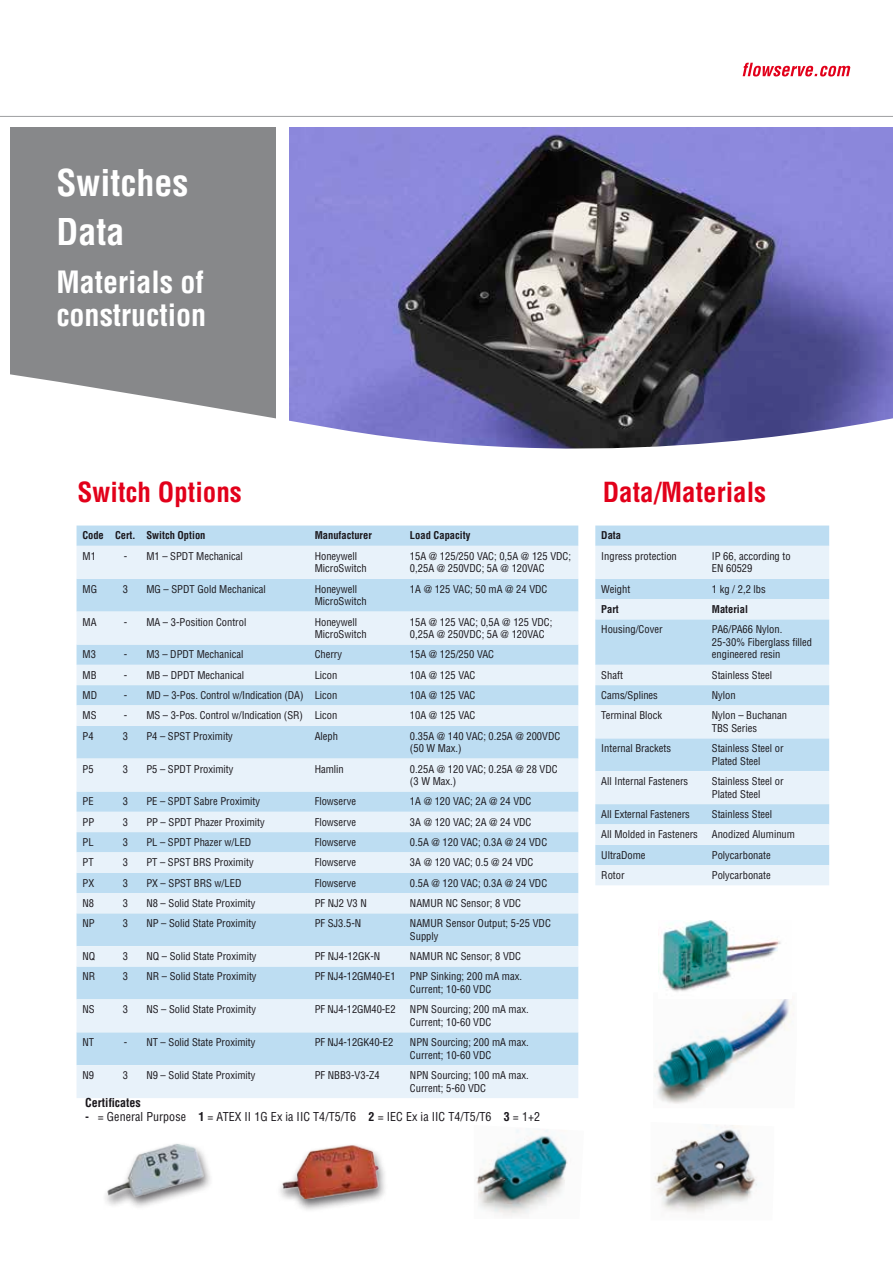
<style>
.page{position:relative;width:893px;height:1263px;background:#fff}
.page>*{position:absolute;margin:0;border:0;box-sizing:border-box;transform-origin:0 0}
.t1{font:700 condensed 36px/49.5px "Helvetica LT Std";color:#fff}
.t2{font:700 condensed 30px/33px "Helvetica LT Std";color:#fff}
.t3{font:700 condensed 27px "Helvetica LT Std";color:#e2001a}
.t4{font:condensed 12px "Helvetica LT Std";letter-spacing:.005em;color:#1a171c}
.t5{font:700 condensed 12px "Helvetica LT Std";letter-spacing:.005em;color:#1a171c}
.t6{font:condensed 10.5px/12.6px "Helvetica LT Std";color:#1a171c}
.t7{font:700 condensed 10.5px "Helvetica LT Std";color:#1a171c}
.s1{font-weight:700}
</style>
<div class="page">
<svg style="left:743px;top:63px;width:107px;height:14px"></svg>
<hr style="left:0;top:116px;width:893px;height:1px;background:#9d9ea0">
<img style="left:289px;top:128px;width:604px;height:195px">
<div style="left:11px;top:128px;width:265px;height:292px;background:#87888a"></div>
<svg style="left:10px;top:323px;width:883px;height:126px"></svg>
<svg style="left:77px;top:525px;width:501px;height:21px;background:#bfdef2"></svg>
<svg style="left:77px;top:546px;width:501px;height:552px;background:#d3e8f6"></svg>
<svg style="left:595px;top:525px;width:234px;height:21px;background:#bfdef2"></svg>
<svg style="left:595px;top:546px;width:234px;height:339px;background:#d4e8f6"></svg>
<img style="left:654px;top:999px;width:140px;height:105px">
<img style="left:662px;top:920px;width:119px;height:72px">
<img style="left:654px;top:1124px;width:104px;height:89px">
<img style="left:476px;top:1129px;width:92px;height:87px">
<div style="left:101px;top:1142px;width:288px;height:71px;background:#1a171c;opacity:.69"></div>
<img style="left:108px;top:1143px;width:281px;height:55px">
<h1 class="t1" style="left:56px;top:158px;width:134px">Switches<br>Data</h1>
<h2 class="t2" style="left:56px;top:266px;width:151px">Materials of construction</h2>
<h3 class="t3" style="left:78px;top:476px;width:166px">Switch Options</h3>
<h3 class="t3" style="left:603px;top:476px;width:165px">Data/Materials</h3>
<p class="t7" style="left:83px;top:529px;width:125px">Code Cert. Switch Option</p>
<p class="t7" style="left:315px;top:529px;width:59px">Manufacturer</p>
<p class="t7" style="left:410px;top:529px;width:62px">Load Capacity</p>
<p class="t6" style="left:83px;top:550px;width:15px">M1</p>
<p class="t6" style="left:124px;top:550px;width:121px">- M1 – SPDT Mechanical</p>
<p class="t6" style="left:315px;top:550px;width:53px">Honeywell<br>MicroSwitch</p>
<p class="t6" style="left:410px;top:550px;width:163px">15A @ 125/250 VAC; 0,5A @ 125 VDC;<br>0,25A @ 250VDC; 5A @ 120VAC</p>
<p class="t6" style="left:83px;top:582px;width:16px">MG</p>
<p class="t6" style="left:123px;top:582px;width:7px">3</p>
<p class="t6" style="left:146px;top:582px;width:121px">MG – SPDT Gold Mechanical</p>
<p class="t6" style="left:315px;top:582px;width:53px">Honeywell<br>MicroSwitch</p>
<p class="t6" style="left:410px;top:582px;width:139px">1A @ 125 VAC; 50 mA @ 24 VDC</p>
<p class="t6" style="left:83px;top:615px;width:16px">MA</p>
<p class="t6" style="left:124px;top:615px;width:124px">- MA – 3-Position Control</p>
<p class="t6" style="left:315px;top:615px;width:53px">Honeywell<br>MicroSwitch</p>
<p class="t6" style="left:410px;top:615px;width:144px">15A @ 125 VAC; 0,5A @ 125 VDC;<br>0,25A @ 250VDC; 5A @ 120VAC</p>
<p class="t6" style="left:83px;top:648px;width:15px">M3</p>
<p class="t6" style="left:124px;top:648px;width:121px">- M3 – DPDT Mechanical</p>
<p class="t6" style="left:315px;top:648px;width:29px">Cherry</p>
<p class="t6" style="left:410px;top:648px;width:86px">15A @ 125/250 VAC</p>
<p class="t6" style="left:83px;top:668px;width:16px">MB</p>
<p class="t6" style="left:124px;top:668px;width:122px">- MB – DPDT Mechanical</p>
<p class="t6" style="left:315px;top:668px;width:24px">Licon</p>
<p class="t6" style="left:410px;top:668px;width:67px">10A @ 125 VAC</p>
<p class="t6" style="left:83px;top:689px;width:16px">MD</p>
<p class="t6" style="left:124px;top:689px;width:215px">- MD – 3-Pos. Control w/Indication (DA) Licon</p>
<p class="t6" style="left:410px;top:689px;width:67px">10A @ 125 VAC</p>
<p class="t6" style="left:83px;top:709px;width:16px">MS</p>
<p class="t6" style="left:124px;top:709px;width:215px">- MS – 3-Pos. Control w/Indication (SR) Licon</p>
<p class="t6" style="left:410px;top:709px;width:67px">10A @ 125 VAC</p>
<p class="t6" style="left:83px;top:729px;width:13px">P4</p>
<p class="t6" style="left:123px;top:729px;width:7px">3</p>
<p class="t6" style="left:146px;top:729px;width:88px">P4 – SPST Proximity</p>
<p class="t6" style="left:315px;top:729px;width:25px">Aleph</p>
<p class="t6" style="left:410px;top:729px;width:152px">0.35A @ 140 VAC; 0.25A @ 200VDC (50 W Max.)</p>
<p class="t6" style="left:83px;top:762px;width:13px">P5</p>
<p class="t6" style="left:123px;top:762px;width:7px">3</p>
<p class="t6" style="left:146px;top:762px;width:89px">P5 – SPDT Proximity</p>
<p class="t6" style="left:315px;top:762px;width:31px">Hamlin</p>
<p class="t6" style="left:410px;top:762px;width:149px">0.25A @ 120 VAC; 0.25A @ 28 VDC (3 W Max.)</p>
<p class="t6" style="left:83px;top:795px;width:13px">PE</p>
<p class="t6" style="left:123px;top:795px;width:7px">3</p>
<p class="t6" style="left:146px;top:795px;width:115px">PE – SPDT Sabre Proximity</p>
<p class="t6" style="left:315px;top:795px;width:43px">Flowserve</p>
<p class="t6" style="left:410px;top:795px;width:123px">1A @ 120 VAC; 2A @ 24 VDC</p>
<p class="t6" style="left:83px;top:815px;width:13px">PP</p>
<p class="t6" style="left:123px;top:815px;width:7px">3</p>
<p class="t6" style="left:146px;top:815px;width:120px">PP – SPDT Phazer Proximity</p>
<p class="t6" style="left:315px;top:815px;width:43px">Flowserve</p>
<p class="t6" style="left:410px;top:815px;width:123px">3A @ 120 VAC; 2A @ 24 VDC</p>
<p class="t6" style="left:83px;top:836px;width:13px">PL</p>
<p class="t6" style="left:123px;top:836px;width:7px">3</p>
<p class="t6" style="left:146px;top:836px;width:107px">PL – SPDT Phazer w/LED</p>
<p class="t6" style="left:315px;top:836px;width:43px">Flowserve</p>
<p class="t6" style="left:410px;top:836px;width:139px">0.5A @ 120 VAC; 0.3A @ 24 VDC</p>
<p class="t6" style="left:83px;top:856px;width:13px">PT</p>
<p class="t6" style="left:123px;top:856px;width:7px">3</p>
<p class="t6" style="left:146px;top:856px;width:109px">PT – SPST BRS Proximity</p>
<p class="t6" style="left:315px;top:856px;width:43px">Flowserve</p>
<p class="t6" style="left:410px;top:856px;width:125px">3A @ 120 VAC; 0.5 @ 24 VDC</p>
<p class="t6" style="left:83px;top:876px;width:13px">PX</p>
<p class="t6" style="left:123px;top:876px;width:7px">3</p>
<p class="t6" style="left:146px;top:876px;width:97px">PX – SPST BRS w/LED</p>
<p class="t6" style="left:315px;top:876px;width:43px">Flowserve</p>
<p class="t6" style="left:410px;top:876px;width:139px">0.5A @ 120 VAC; 0.3A @ 24 VDC</p>
<p class="t6" style="left:83px;top:897px;width:13px">N8</p>
<p class="t6" style="left:123px;top:897px;width:7px">3</p>
<p class="t6" style="left:146px;top:897px;width:111px">N8 – Solid State Proximity</p>
<p class="t6" style="left:315px;top:897px;width:54px">PF NJ2 V3 N</p>
<p class="t6" style="left:410px;top:897px;width:113px">NAMUR NC Sensor; 8 VDC</p>
<p class="t6" style="left:83px;top:917px;width:14px">NP</p>
<p class="t6" style="left:123px;top:917px;width:7px">3</p>
<p class="t6" style="left:146px;top:917px;width:111px">NP – Solid State Proximity</p>
<p class="t6" style="left:315px;top:917px;width:48px">PF SJ3.5-N</p>
<p class="t6" style="left:410px;top:917px;width:142px">NAMUR Sensor Output; 5-25 VDC<br>Supply</p>
<p class="t6" style="left:83px;top:950px;width:14px">NQ</p>
<p class="t6" style="left:123px;top:950px;width:7px">3</p>
<p class="t6" style="left:146px;top:950px;width:112px">NQ – Solid State Proximity</p>
<p class="t6" style="left:315px;top:950px;width:67px">PF NJ4-12GK-N</p>
<p class="t6" style="left:410px;top:950px;width:113px">NAMUR NC Sensor; 8 VDC</p>
<p class="t6" style="left:83px;top:970px;width:14px">NR</p>
<p class="t6" style="left:123px;top:970px;width:7px">3</p>
<p class="t6" style="left:146px;top:970px;width:112px">NR – Solid State Proximity</p>
<p class="t6" style="left:315px;top:970px;width:82px">PF NJ4-12GM40-E1</p>
<p class="t6" style="left:410px;top:970px;width:114px">PNP Sinking; 200 mA max.<br>Current; 10-60 VDC</p>
<p class="t6" style="left:83px;top:1003px;width:14px">NS</p>
<p class="t6" style="left:123px;top:1003px;width:7px">3</p>
<p class="t6" style="left:146px;top:1003px;width:111px">NS – Solid State Proximity</p>
<p class="t6" style="left:315px;top:1003px;width:82px">PF NJ4-12GM40-E2</p>
<p class="t6" style="left:410px;top:1003px;width:120px">NPN Sourcing; 200 mA max.<br>Current; 10-60 VDC</p>
<p class="t6" style="left:83px;top:1036px;width:13px">NT</p>
<p class="t6" style="left:124px;top:1036px;width:133px">- NT – Solid State Proximity</p>
<p class="t6" style="left:315px;top:1036px;width:80px">PF NJ4-12GK40-E2</p>
<p class="t6" style="left:410px;top:1036px;width:120px">NPN Sourcing; 200 mA max.<br>Current; 10-60 VDC</p>
<p class="t6" style="left:83px;top:1069px;width:13px">N9</p>
<p class="t6" style="left:123px;top:1069px;width:7px">3</p>
<p class="t6" style="left:146px;top:1069px;width:111px">N9 – Solid State Proximity</p>
<p class="t6" style="left:315px;top:1069px;width:67px">PF NBB3-V3-Z4</p>
<p class="t6" style="left:410px;top:1069px;width:120px">NPN Sourcing; 100 mA max.<br>Current; 5-60 VDC</p>
<p class="t5" style="left:85px;top:1095px;width:57px">Certificates</p>
<p class="t4" style="left:85px;top:1109px;width:457px"><span class="s1">-</span> = General Purpose <span class="s1">1</span> = ATEX II 1G Ex ia IIC T4/T5/T6 <span class="s1">2</span> = IEC Ex ia IIC T4/T5/T6 <span class="s1">3</span> = 1+2</p>
<p class="t7" style="left:601px;top:529px;width:21px">Data</p>
<p class="t6" style="left:601px;top:550px;width:77px">Ingress protection</p>
<p class="t6" style="left:712px;top:550px;width:80px">IP 66, according to<br>EN 60529</p>
<p class="t6" style="left:601px;top:582px;width:30px">Weight</p>
<p class="t6" style="left:712px;top:582px;width:55px">1 kg / 2,2 lbs</p>
<p class="t7" style="left:601px;top:602px;width:19px">Part</p>
<p class="t7" style="left:712px;top:602px;width:38px">Material</p>
<p class="t6" style="left:601px;top:623px;width:63px">Housing/Cover</p>
<p class="t6" style="left:712px;top:623px;width:102px">PA6/PA66 Nylon.<br>25-30% Fiberglass filled engineered resin</p>
<p class="t6" style="left:601px;top:668px;width:23px">Shaft</p>
<p class="t6" style="left:712px;top:668px;width:62px">Stainless Steel</p>
<p class="t6" style="left:601px;top:689px;width:58px">Cams/Splines</p>
<p class="t6" style="left:712px;top:689px;width:25px">Nylon</p>
<p class="t6" style="left:601px;top:709px;width:62px">Terminal Block</p>
<p class="t6" style="left:712px;top:709px;width:77px">Nylon – Buchanan<br>TBS Series</p>
<p class="t6" style="left:601px;top:742px;width:71px">Internal Brackets</p>
<p class="t6" style="left:712px;top:742px;width:73px">Stainless Steel or<br>Plated Steel</p>
<p class="t6" style="left:601px;top:775px;width:88px">All Internal Fasteners</p>
<p class="t6" style="left:712px;top:775px;width:73px">Stainless Steel or<br>Plated Steel</p>
<p class="t6" style="left:601px;top:808px;width:90px">All External Fasteners</p>
<p class="t6" style="left:712px;top:808px;width:62px">Stainless Steel</p>
<p class="t6" style="left:601px;top:828px;width:98px">All Molded in Fasteners</p>
<p class="t6" style="left:712px;top:828px;width:85px">Anodized Aluminum</p>
<p class="t6" style="left:601px;top:848px;width:46px">UltraDome</p>
<p class="t6" style="left:712px;top:848px;width:60px">Polycarbonate</p>
<p class="t6" style="left:601px;top:869px;width:25px">Rotor</p>
<p class="t6" style="left:712px;top:869px;width:60px">Polycarbonate</p>
</div>
